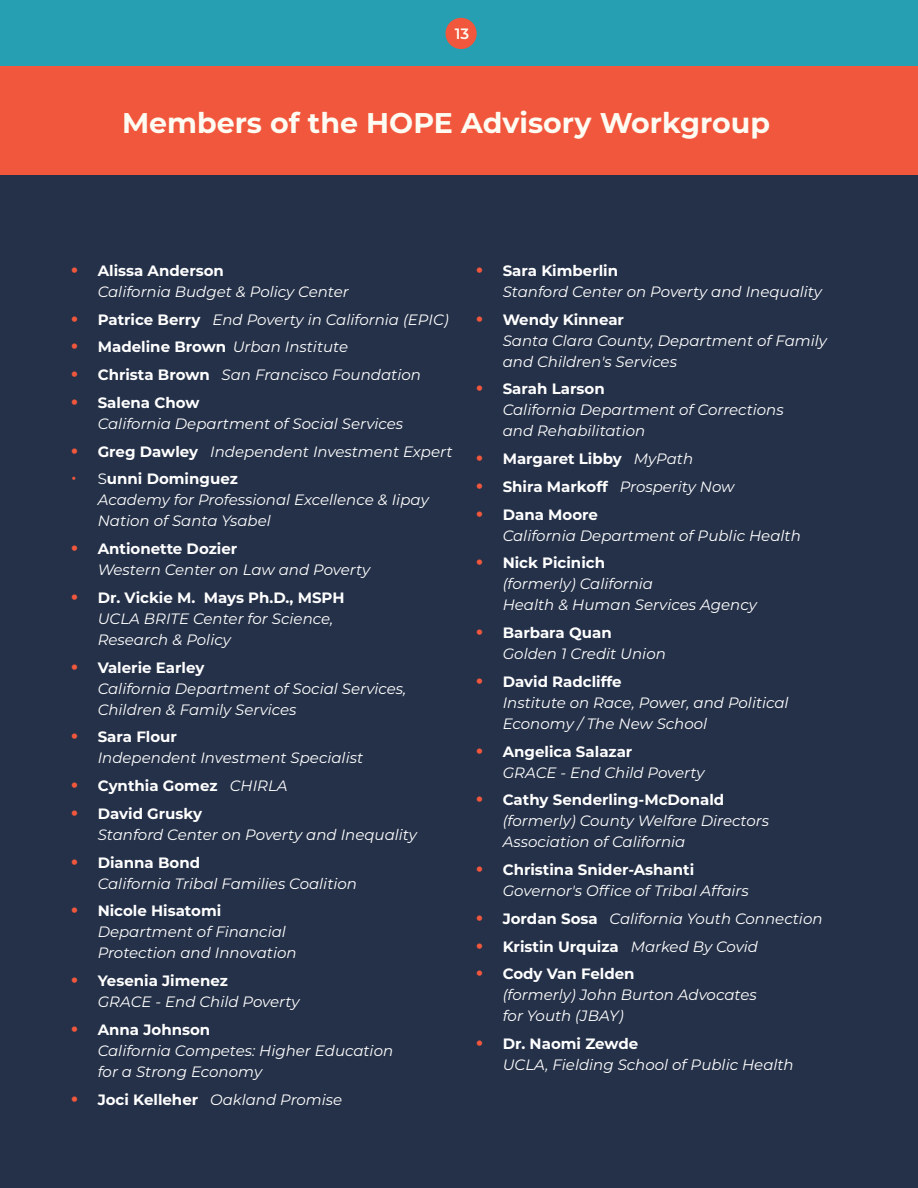
<style>
.page{position:relative;width:918px;height:1188px;background:#fff}
.page>*{position:absolute;margin:0;border:0;box-sizing:border-box;transform-origin:0 0}
._10_Reg_14_Left{font:700 28.5px "Montserrat";color:#fefbf2}
.t1{font:italic 15px/21px "Montserrat";color:#fff}
.t2{font:700 15px "Montserrat";color:#fff}
._29_Bold_Left{font:600 15px "Montserrat";color:#fefbf2}
.s1{font-weight:700;font-style:normal;font-size:21px;color:#f0573c}
.s2{font-weight:700;font-style:normal}
.s3{font-style:normal;font-size:21px;color:#f0573c}
.s4{font-style:normal}
.s5{font-size:21px;color:#f0573c}
.s6{font-weight:400;font-style:italic}
</style>
<div class="page">
<div style="left:0;top:0;width:918px;height:67px;background:#279fb2"></div>
<div style="left:446px;top:18px;width:31px;height:31px;background:#f0573c;border-radius:50%"></div>
<div style="left:0;top:67px;width:918px;height:1121px;background:#253148"></div>
<div style="left:0;top:67px;width:918px;height:108px;background:#f0573c"></div>
<p class="_29_Bold_Left" style="left:455px;top:23px;width:16px">13</p>
<p class="_10_Reg_14_Left" style="left:122px;top:102px;width:650px">Members of the HOPE Advisory Workgroup</p>
<p class="t1" style="left:98px;top:260px;width:253px;text-indent:-27px"><span class="s1">•</span> <span class="s2">Alissa Anderson<br></span>California Budget &amp; Policy Center</p>
<p class="t1" style="left:71px;top:308px;width:380px"><span class="s1">•</span> <span class="s2">Patrice Berry</span> End Poverty in California (EPIC)</p>
<p class="t1" style="left:71px;top:336px;width:279px"><span class="s1">•</span> <span class="s2">Madeline Brown</span> Urban Institute</p>
<p class="t1" style="left:71px;top:364px;width:352px"><span class="s1">•</span> <span class="s2">Christa Brown</span> San Francisco Foundation</p>
<p class="t1" style="left:98px;top:392px;width:307px;text-indent:-27px"><span class="s1">•</span> <span class="s2">Salena Chow<br></span>California Department of Social Services</p>
<p class="t1" style="left:71px;top:440px;width:383px"><span class="s1">•</span> <span class="s2">Greg Dawley</span> Independent Investment Expert</p>
<p class="t1" style="left:98px;top:468px;width:333px;text-indent:-27px"><span class="s3">•</span> <span class="s4">S</span><span class="s2">unni Dominguez<br></span>Academy for Professional Excellence &amp; Iipay<br>Nation of Santa Ysabel</p>
<p class="t1" style="left:98px;top:538px;width:274px;text-indent:-27px"><span class="s1">•</span> <span class="s2">Antionette Dozier<br></span>Western Center on Law and Poverty</p>
<p class="t1" style="left:98px;top:587px;width:248px;text-indent:-27px"><span class="s1">•</span> <span class="s2">Dr. Vickie M. Mays Ph.D., MSPH<br></span>UCLA BRITE Center for Science,<br>Research &amp; Policy</p>
<p class="t1" style="left:98px;top:656px;width:310px;text-indent:-27px"><span class="s1">•</span> <span class="s2">Valerie Earley<br></span>California Department of Social Services,<br>Children &amp; Family Services</p>
<p class="t1" style="left:98px;top:726px;width:267px;text-indent:-27px"><span class="s1">•</span> <span class="s2">Sara Flour<br></span>Independent Investment Specialist</p>
<p class="t2" style="left:71px;top:775px;width:219px"><span class="s5">•</span> Cynthia Gomez <span class="s6">CHIRLA</span></p>
<p class="t1" style="left:98px;top:803px;width:321px;text-indent:-27px"><span class="s1">•</span> <span class="s2">David Grusky<br></span>Stanford Center on Poverty and Inequality</p>
<p class="t1" style="left:98px;top:851px;width:261px;text-indent:-27px"><span class="s1">•</span> <span class="s2">Dianna Bond<br></span>California Tribal Families Coalition</p>
<p class="t1" style="left:98px;top:900px;width:200px;text-indent:-27px"><span class="s1">•</span> <span class="s2">Nicole Hisatomi<br></span>Department of Financial<br>Protection and Innovation</p>
<p class="t1" style="left:98px;top:970px;width:203px;text-indent:-27px"><span class="s1">•</span> <span class="s2">Yesenia Jimenez<br></span>GRACE - End Child Poverty</p>
<p class="t1" style="left:98px;top:1019px;width:297px;text-indent:-27px"><span class="s1">•</span> <span class="s2">Anna Johnson<br></span>California Competes: Higher Education for a Strong Economy</p>
<p class="t1" style="left:71px;top:1088px;width:273px"><span class="s1">•</span> <span class="s2">Joci Kelleher</span> Oakland Promise</p>
<p class="t1" style="left:503px;top:260px;width:321px;text-indent:-27px"><span class="s1">•</span> <span class="s2">Sara Kimberlin<br></span>Stanford Center on Poverty and Inequality</p>
<p class="t1" style="left:503px;top:308px;width:326px;text-indent:-27px"><span class="s1">•</span> <span class="s2">Wendy Kinnear<br></span>Santa Clara County, Department of Family and Children's Services</p>
<p class="t1" style="left:503px;top:378px;width:283px;text-indent:-27px"><span class="s1">•</span> <span class="s2">Sarah Larson<br></span>California Department of Corrections and Rehabilitation</p>
<p class="t2" style="left:476px;top:448px;width:219px"><span class="s5">•</span> Margaret Libby <span class="s6">MyPath</span></p>
<p class="t1" style="left:476px;top:476px;width:260px"><span class="s1">•</span> <span class="s2">Shira Markoff</span> Prosperity Now</p>
<p class="t1" style="left:503px;top:503px;width:300px;text-indent:-27px"><span class="s1">•</span> <span class="s2">Dana Moore<br></span>California Department of Public Health</p>
<p class="t1" style="left:503px;top:552px;width:256px;text-indent:-27px"><span class="s1">•</span> <span class="s2">Nick Picinich<br></span>(formerly) California<br>Health &amp; Human Services Agency</p>
<p class="t1" style="left:503px;top:622px;width:165px;text-indent:-27px"><span class="s1">•</span> <span class="s2">Barbara Quan<br></span>Golden 1 Credit Union</p>
<p class="t1" style="left:503px;top:671px;width:288px;text-indent:-27px"><span class="s1">•</span> <span class="s2">David Radcliffe<br></span>Institute on Race, Power, and Political<br>Economy / The New School</p>
<p class="t1" style="left:503px;top:740px;width:203px;text-indent:-27px"><span class="s1">•</span> <span class="s2">Angelica Salazar<br></span>GRACE - End Child Poverty</p>
<p class="t1" style="left:503px;top:789px;width:268px;text-indent:-27px"><span class="s1">•</span> <span class="s2">Cathy Senderling-McDonald </span>(formerly) County Welfare Directors<br>Association of California</p>
<p class="t1" style="left:503px;top:859px;width:248px;text-indent:-27px"><span class="s1">•</span> <span class="s2">Christina Snider-Ashanti<br></span>Governor's Office of Tribal Affairs</p>
<p class="t1" style="left:476px;top:908px;width:348px"><span class="s1">•</span> <span class="s2">Jordan Sosa</span> California Youth Connection</p>
<p class="t2" style="left:476px;top:936px;width:284px"><span class="s5">•</span> Kristin Urquiza <span class="s6">Marked By Covid</span></p>
<p class="t1" style="left:503px;top:963px;width:256px;text-indent:-27px"><span class="s1">•</span> <span class="s2">Cody Van Felden<br></span>(formerly) John Burton Advocates for Youth (JBAY)</p>
<p class="t1" style="left:503px;top:1033px;width:293px;text-indent:-27px"><span class="s1">•</span> <span class="s2">Dr. Naomi Zewde<br></span>UCLA, Fielding School of Public Health</p>
</div>
